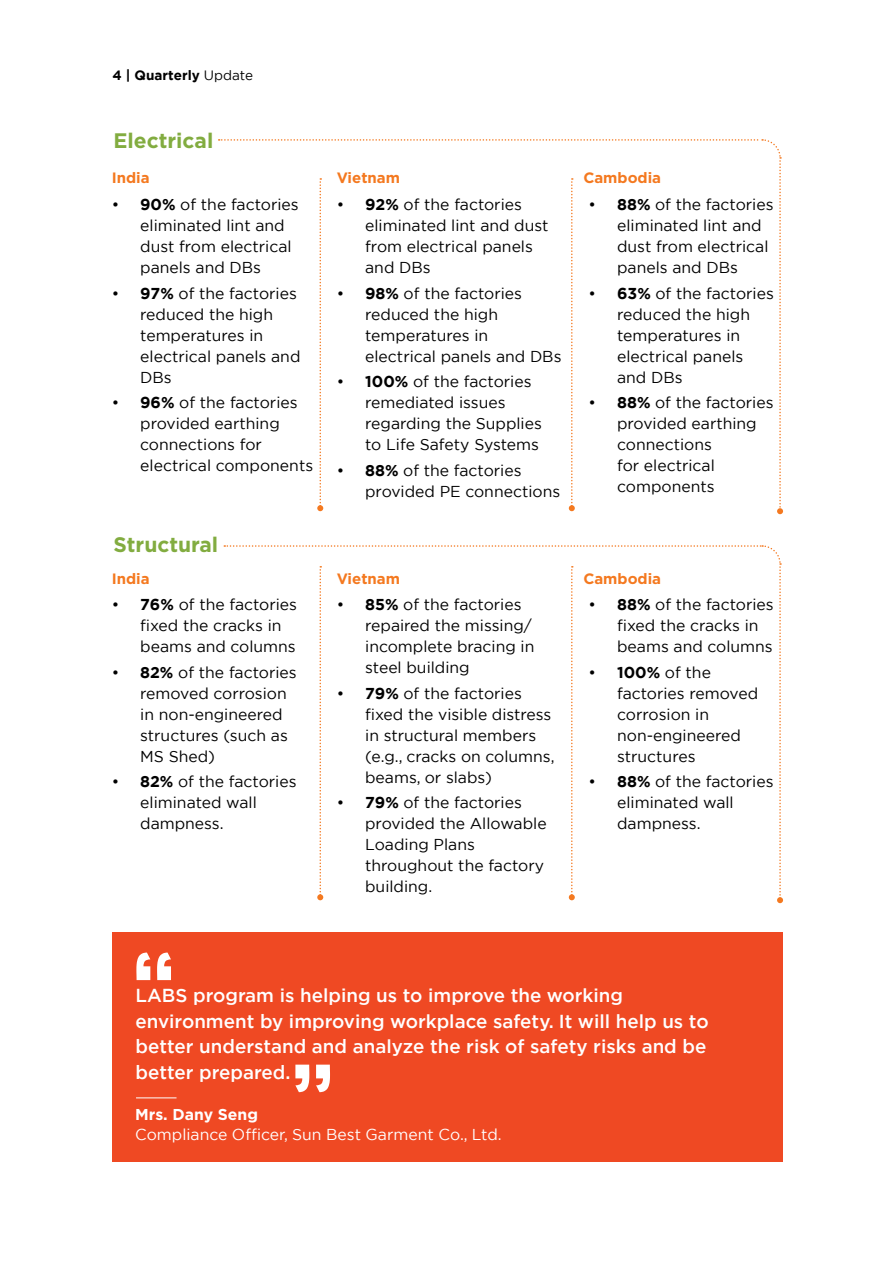
<style>
.page{position:relative;width:893px;height:1263px;background:#fff}
.page>*{position:absolute;margin:0;border:0;box-sizing:border-box;transform-origin:0 0}
.t1{font:700 21px "Gotham";color:#82ac40}
.t2{font:500 18.75px/25.5px "Gotham";color:#fff}
.t3{font:15.75px/21px "Gotham";color:#000}
.t4{font:15.75px "Gotham";color:#fff}
.t5{font:700 15.75px "Gotham";color:#fff}
.t6{font:700 15px "Gotham";color:#f47920}
.t7{font:700 13.5px "Gotham";color:#000}
.s1{font-weight:400}
.s2{font-weight:700}
</style>
<div class="page">
<div style="left:112px;top:932px;width:671px;height:230px;background:#ef4923"></div>
<svg style="left:136px;top:952px;width:35px;height:28px"></svg>
<svg style="left:295px;top:1064px;width:35px;height:28px"></svg>
<hr style="left:136px;top:1097px;width:41px;height:1px;background:#fff">
<svg style="left:219px;top:139px;width:564px;height:375px"></svg>
<svg style="left:224px;top:545px;width:559px;height:358px"></svg>
<p class="t7" style="left:112px;top:67px;width:142px">4 | Quarterly <span class="s1">Update</span></p>
<h1 class="t1" style="left:114px;top:126px;width:101px">Electrical</h1>
<p class="t6" style="left:112px;top:168px;width:39px">India</p>
<p class="t3" style="left:140px;top:194px;width:160px;text-indent:-29px">• <span class="s2">90%</span> of the factories eliminated lint and dust from electrical panels and DBs</p>
<p class="t3" style="left:140px;top:282px;width:162px;text-indent:-29px">• <span class="s2">97%</span> of the factories reduced the high temperatures in electrical panels and<br>DBs</p>
<p class="t3" style="left:140px;top:392px;width:174px;text-indent:-29px">• <span class="s2">96%</span> of the factories provided earthing connections for electrical components</p>
<h1 class="t1" style="left:114px;top:531px;width:106px">Structural</h1>
<p class="t6" style="left:112px;top:568px;width:39px">India</p>
<p class="t3" style="left:140px;top:594px;width:158px;text-indent:-29px">• <span class="s2">76%</span> of the factories fixed the cracks in beams and columns</p>
<p class="t3" style="left:140px;top:661px;width:158px;text-indent:-29px">• <span class="s2">82%</span> of the factories removed corrosion in non-engineered structures (such as<br>MS Shed)</p>
<p class="t3" style="left:140px;top:771px;width:158px;text-indent:-29px">• <span class="s2">82%</span> of the factories eliminated wall dampness.</p>
<p class="t6" style="left:337px;top:168px;width:65px">Vietnam</p>
<p class="t3" style="left:365px;top:194px;width:185px;text-indent:-29px">• <span class="s2">92%</span> of the factories eliminated lint and dust from electrical panels and DBs</p>
<p class="t3" style="left:365px;top:282px;width:198px;text-indent:-29px">• <span class="s2">98%</span> of the factories reduced the high temperatures in electrical panels and DBs</p>
<p class="t3" style="left:365px;top:371px;width:178px;text-indent:-29px">• <span class="s2">100%</span> of the factories remediated issues regarding the Supplies to Life Safety Systems</p>
<p class="t3" style="left:365px;top:459px;width:197px;text-indent:-29px">• <span class="s2">88%</span> of the factories provided PE connections</p>
<p class="t6" style="left:583px;top:168px;width:79px">Cambodia</p>
<p class="t3" style="left:617px;top:194px;width:158px;text-indent:-29px">• <span class="s2">88%</span> of the factories eliminated lint and dust from electrical panels and DBs</p>
<p class="t3" style="left:617px;top:282px;width:158px;text-indent:-29px">• <span class="s2">63%</span> of the factories reduced the high temperatures in electrical panels and DBs</p>
<p class="t3" style="left:617px;top:392px;width:158px;text-indent:-29px">• <span class="s2">88%</span> of the factories provided earthing connections<br>for electrical components</p>
<p class="t6" style="left:337px;top:568px;width:65px">Vietnam</p>
<p class="t3" style="left:365px;top:594px;width:171px;text-indent:-29px">• <span class="s2">85%</span> of the factories repaired the missing/ incomplete bracing in steel building</p>
<p class="t3" style="left:365px;top:682px;width:191px;text-indent:-29px">• <span class="s2">79%</span> of the factories fixed the visible distress in structural members (e.g., cracks on columns, beams, or slabs)</p>
<p class="t3" style="left:365px;top:792px;width:183px;text-indent:-29px">• <span class="s2">79%</span> of the factories provided the Allowable<br>Loading Plans throughout the factory building.</p>
<p class="t6" style="left:583px;top:568px;width:79px">Cambodia</p>
<p class="t3" style="left:617px;top:594px;width:158px;text-indent:-29px">• <span class="s2">88%</span> of the factories fixed the cracks in beams and columns</p>
<p class="t3" style="left:617px;top:661px;width:142px;text-indent:-29px">• <span class="s2">100%</span> of the factories removed corrosion in non-engineered structures</p>
<p class="t3" style="left:617px;top:771px;width:158px;text-indent:-29px">• <span class="s2">88%</span> of the factories eliminated wall dampness.</p>
<p class="t2" style="left:136px;top:982px;width:575px">LABS program is helping us to improve the working environment by improving workplace safety. It will help us to better understand and analyze the risk of safety risks and be better prepared.</p>
<p class="t5" style="left:135px;top:1104px;width:124px">Mrs. Dany Seng</p>
<p class="t4" style="left:135px;top:1124px;width:368px">Compliance Officer, Sun Best Garment Co., Ltd.</p>
</div>
